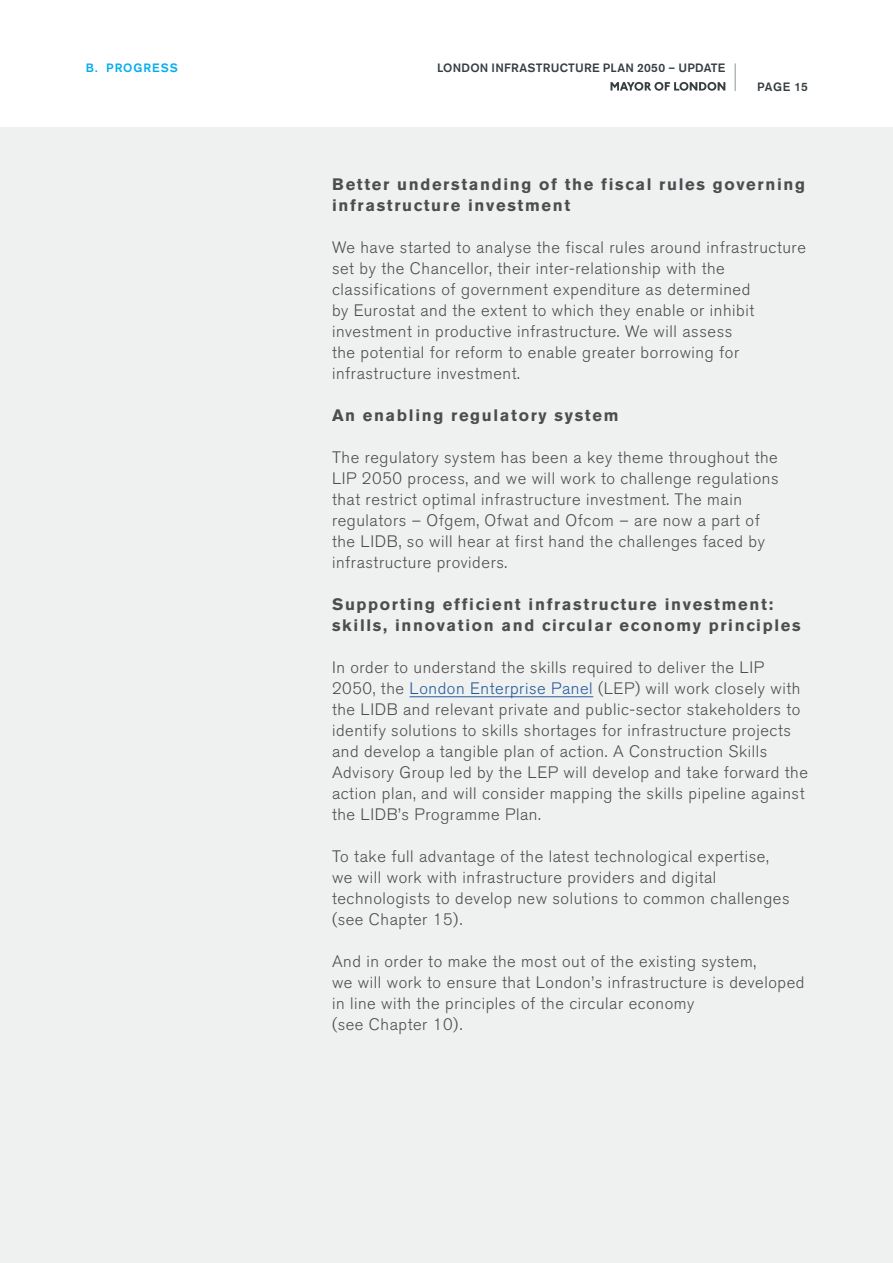
<style>
.page{position:relative;width:893px;height:1263px;background:#fff}
.page>*{position:absolute;margin:0;border:0;box-sizing:border-box;transform-origin:0 0}
.t1{font:300 16.5px/21px "Akzidenz Grotesk BQ";letter-spacing:.035em;color:#4d4d4f}
.t2{font:700 16.5px/21px "Akzidenz Grotesk BE";letter-spacing:.1em;color:#4d4d4f}
.t3{font:500 12px "Akzidenz Grotesk BE";letter-spacing:.02em;color:#363e42}
.t4{font:500 12px "Akzidenz Grotesk BE";letter-spacing:.08em;color:#00aeef}
.s1{color:#275b9b}
</style>
<div class="page">
<div style="left:0;top:1px;width:893px;height:1262px;background:#eff1f1"></div>
<div style="left:0;top:0;width:893px;height:127px;background:#fff"></div>
<svg style="left:610px;top:82px;width:115px;height:9px"></svg>
<svg style="left:735px;top:63px;width:1px;height:28px"></svg>
<hr style="left:410px;top:696px;width:183px;height:1px;background:#275b9b">
<p class="t4" style="left:86px;top:61px;width:93px">B. PROGRESS</p>
<p class="t3" style="left:437px;top:61px;width:290px">LONDON INFRASTRUCTURE PLAN 2050 – UPDATE</p>
<p class="t3" style="left:757px;top:79px;width:52px">PAGE 15</p>
<p class="t2" style="left:332px;top:174px;width:475px">Better understanding of the fiscal rules governing infrastructure investment</p>
<p class="t1" style="left:332px;top:237px;width:475px">We have started to analyse the fiscal rules around infrastructure set by the Chancellor, their inter-relationship with the classifications of government expenditure as determined<br>by Eurostat and the extent to which they enable or inhibit investment in productive infrastructure. We will assess<br>the potential for reform to enable greater borrowing for infrastructure investment.</p>
<p class="t2" style="left:332px;top:405px;width:288px">An enabling regulatory system</p>
<p class="t1" style="left:332px;top:447px;width:448px">The regulatory system has been a key theme throughout the LIP 2050 process, and we will work to challenge regulations that restrict optimal infrastructure investment. The main regulators – Ofgem, Ofwat and Ofcom – are now a part of the LIDB, so will hear at first hand the challenges faced by infrastructure providers.</p>
<p class="t2" style="left:332px;top:594px;width:470px">Supporting efficient infrastructure investment: skills, innovation and circular economy principles</p>
<p class="t1" style="left:332px;top:657px;width:477px">In order to understand the skills required to deliver the LIP 2050, the <span class="s1">London Enterprise Panel</span> (LEP) will work closely with the LIDB and relevant private and public-sector stakeholders to identify solutions to skills shortages for infrastructure projects and develop a tangible plan of action. A Construction Skills Advisory Group led by the LEP will develop and take forward the action plan, and will consider mapping the skills pipeline against the LIDB’s Programme Plan.</p>
<p class="t1" style="left:332px;top:846px;width:459px">To take full advantage of the latest technological expertise, we will work with infrastructure providers and digital technologists to develop new solutions to common challenges (see Chapter 15).</p>
<p class="t1" style="left:332px;top:951px;width:474px">And in order to make the most out of the existing system,<br>we will work to ensure that London’s infrastructure is developed in line with the principles of the circular economy<br>(see Chapter 10).</p>
</div>
